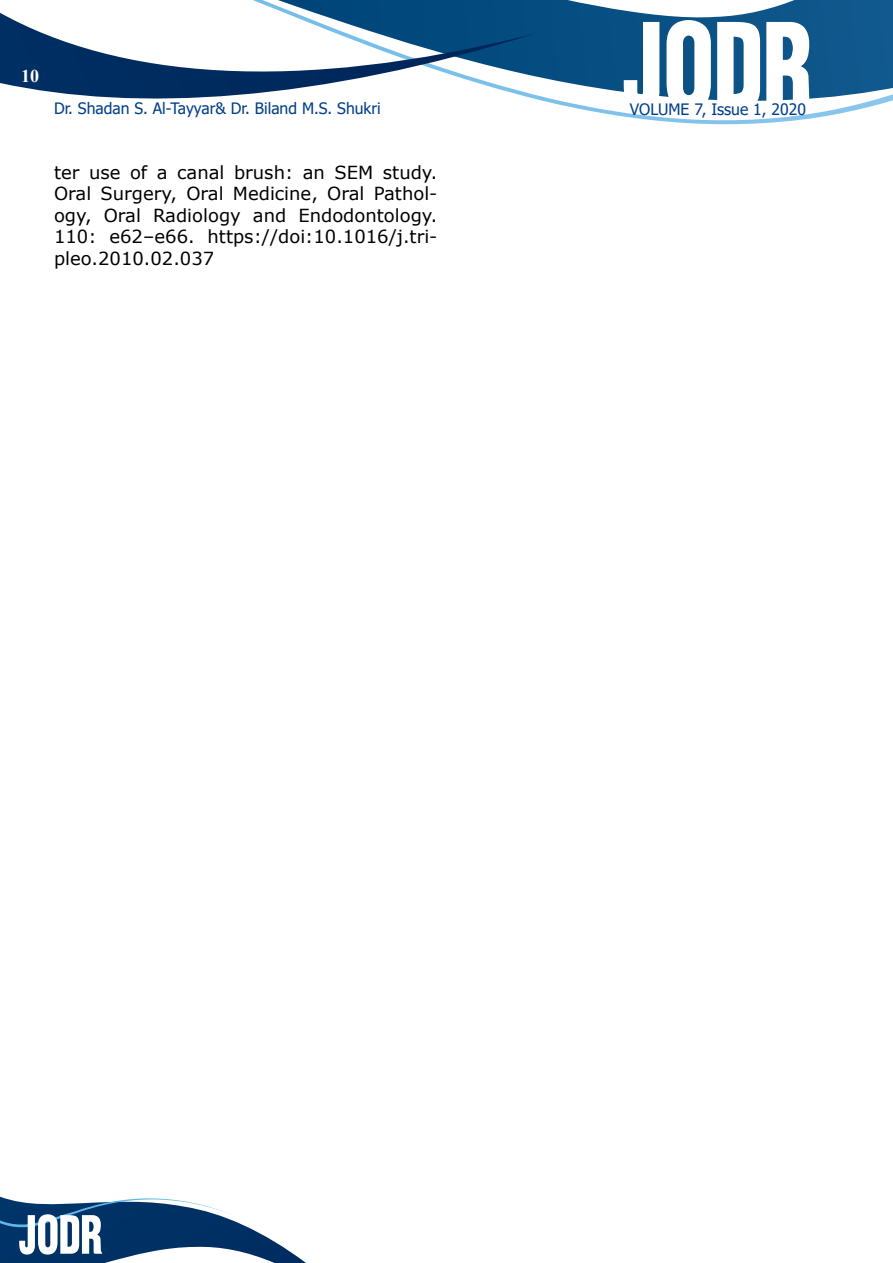
<style>
.page{position:relative;width:893px;height:1263px;background:#fff}
.page>*{position:absolute;margin:0;border:0;box-sizing:border-box;transform-origin:0 0}
.t1{font:18px "Verdana";color:#000}
.t2{font:700 18px "Times New Roman";color:#fff}
.t3{font:15.75px "Tahoma";color:#023f89}
</style>
<div class="page">
<svg style="left:0;top:0;width:893px;height:125px"></svg>
<svg style="left:0;top:13px;width:536px;height:100px"></svg>
<svg style="left:624px;top:20px;width:188px;height:92px"></svg>
<svg style="left:0;top:1196px;width:306px;height:67px"></svg>
<p class="t2" style="left:21px;top:63px;width:19px">10</p>
<p class="t3" style="left:54px;top:97px;width:328px">Dr. Shadan .S Al-Tayyar&amp; Dr. Biland M .S. Shukri</p>
<p class="t1" style="left:54px;top:160px;width:27px">ter</p>
<p class="t1" style="left:89px;top:160px;width:33px">use</p>
<p class="t1" style="left:130px;top:160px;width:19px">of</p>
<p class="t1" style="left:157px;top:160px;width:12px">a</p>
<p class="t1" style="left:177px;top:160px;width:49px">canal</p>
<p class="t1" style="left:234px;top:160px;width:61px">brush:</p>
<p class="t1" style="left:303px;top:160px;width:24px">an</p>
<p class="t1" style="left:334px;top:160px;width:40px">SEM</p>
<p class="t1" style="left:383px;top:160px;width:56px">study.</p>
<p class="t1" style="left:54px;top:181px;width:39px">Oral</p>
<p class="t1" style="left:101px;top:181px;width:78px">Surgery,</p>
<p class="t1" style="left:186px;top:181px;width:39px">Oral</p>
<p class="t1" style="left:233px;top:181px;width:87px">Medicine,</p>
<p class="t1" style="left:327px;top:181px;width:39px">Oral</p>
<p class="t1" style="left:374px;top:181px;width:65px">Pathol-</p>
<p class="t1" style="left:54px;top:203px;width:39px">ogy,</p>
<p class="t1" style="left:54px;top:225px;width:44px">110:</p>
<p class="t1" style="left:104px;top:203px;width:39px">Oral</p>
<p class="t1" style="left:153px;top:203px;width:89px">Radiology</p>
<p class="t1" style="left:253px;top:203px;width:35px">and</p>
<p class="t1" style="left:298px;top:203px;width:141px">Endodontology.</p>
<p class="t1" style="left:109px;top:225px;width:87px">e62–e66.</p>
<p class="t1" style="left:208px;top:225px;width:231px">https://doi:10.1016/ .j tri-</p>
<p class="t1" style="left:54px;top:246px;width:162px">pleo.2010.02.037</p>
<p class="t3" style="left:630px;top:98px;width:178px">VOLUME 7, Issue 1, 2020</p>
</div>
